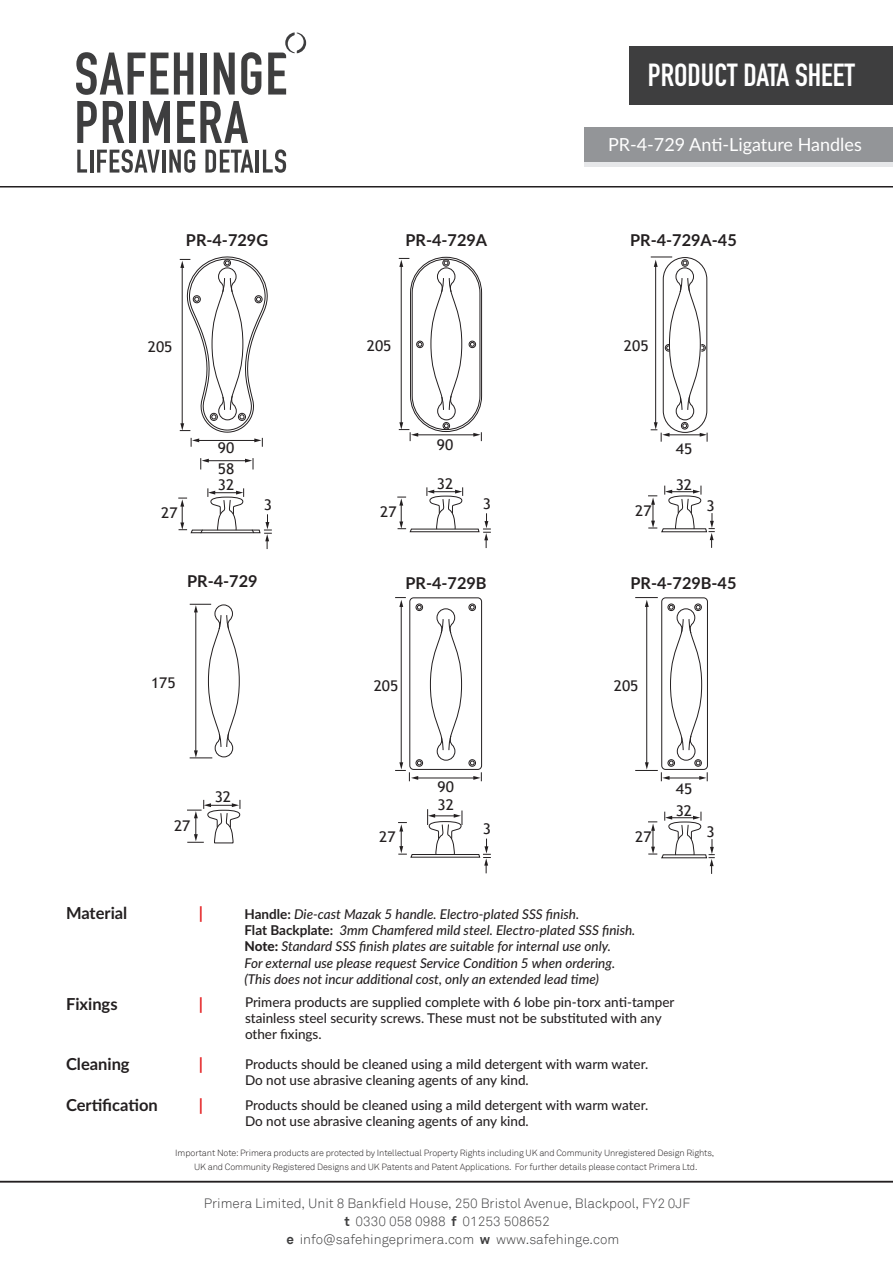
<style>
.page{position:relative;width:893px;height:1263px;background:#fff}
.page>*{position:absolute;margin:0;border:0;box-sizing:border-box;transform-origin:0 0}
.t1{font:31.5px "DIN Engschrift Std";color:#fff}
.t2{font:18px "Lato";color:#fff}
.t3{font:700 16.5px "Lato";color:#231f20}
.t4{font:700 16.5px "Lato";color:#e42224}
.t5{font:700 16.2px "Lato";color:#231f20}
.t6{font:14.7px/17.9px "Trebuchet MS";color:#231f20;scale:1.06 1}
.t7{font:500 13.5px/16.2px "Lato";color:#231f20}
.t8{font:italic 500 13.5px/16.2px "Lato";color:#231f20}
.t9{font:300 13.5px "Akkurat";color:#3e3e3f}
.t10{font:300 9px/13.5px "Akkurat";letter-spacing:-.01em;color:#231f20;text-align:center}
.s1{font-weight:700;font-style:normal}
.s2{font-weight:800;font-style:normal}
.s3{font-weight:700}
</style>
<div class="page">
<hr style="left:0;top:186px;width:893px;height:1px;background:#231f20">
<hr style="left:0;top:1181px;width:893px;height:1px;background:#231f20">
<div style="left:629px;top:47px;width:264px;height:58px;background:#3e3e3f"></div>
<svg style="left:77px;top:101px;width:20px;height:42px"></svg>
<svg style="left:103px;top:101px;width:21px;height:42px"></svg>
<div style="left:130px;top:101px;width:6px;height:42px;background:#3e3e3f"></div>
<svg style="left:143px;top:101px;width:27px;height:42px"></svg>
<svg style="left:177px;top:101px;width:71px;height:42px"></svg>
<svg style="left:268px;top:32px;width:38px;height:63px"></svg>
<svg style="left:76px;top:52px;width:69px;height:43px"></svg>
<svg style="left:151px;top:53px;width:17px;height:42px"></svg>
<svg style="left:174px;top:53px;width:19px;height:42px"></svg>
<div style="left:201px;top:53px;width:6px;height:42px;background:#3e3e3f"></div>
<svg style="left:214px;top:53px;width:21px;height:42px"></svg>
<svg style="left:241px;top:52px;width:20px;height:43px"></svg>
<svg style="left:77px;top:150px;width:10px;height:23px"></svg>
<hr style="left:90px;top:150px;width:3px;height:23px;background:#3e3e3f">
<svg style="left:97px;top:149px;width:63px;height:24px"></svg>
<hr style="left:162px;top:150px;width:4px;height:23px;background:#3e3e3f">
<svg style="left:169px;top:149px;width:26px;height:24px"></svg>
<svg style="left:205px;top:150px;width:48px;height:23px"></svg>
<hr style="left:256px;top:150px;width:3px;height:23px;background:#3e3e3f">
<svg style="left:263px;top:149px;width:23px;height:24px"></svg>
<div style="left:410px;top:598px;width:72px;height:172px;border:1px solid #231f20;border-radius:4px"></div>
<div style="left:416px;top:759px;width:7px;height:7px;border:1px solid #231f20;border-radius:50%"></div>
<div style="left:469px;top:759px;width:7px;height:7px;border:1px solid #231f20;border-radius:50%"></div>
<svg style="left:470px;top:761px;width:4px;height:4px"></svg>
<div style="left:416px;top:604px;width:7px;height:7px;border:1px solid #231f20;border-radius:50%"></div>
<svg style="left:417px;top:605px;width:4px;height:4px"></svg>
<div style="left:469px;top:604px;width:7px;height:7px;border:1px solid #231f20;border-radius:50%"></div>
<svg style="left:470px;top:605px;width:4px;height:4px"></svg>
<svg style="left:430px;top:608px;width:32px;height:152px"></svg>
<div style="left:416px;top:341px;width:7px;height:7px;border:1px solid #231f20;border-radius:50%"></div>
<svg style="left:418px;top:342px;width:4px;height:4px"></svg>
<div style="left:469px;top:341px;width:7px;height:7px;border:1px solid #231f20;border-radius:50%"></div>
<svg style="left:470px;top:342px;width:4px;height:4px"></svg>
<svg style="left:431px;top:261px;width:31px;height:167px"></svg>
<div style="left:410px;top:257px;width:72px;height:175px;border:1px solid #231f20;border-radius:36px"></div>
<div style="left:412px;top:259px;width:68px;height:171px;border:1px solid #231f20;border-radius:34px"></div>
<svg style="left:190px;top:604px;width:50px;height:155px"></svg>
<hr style="left:401px;top:266px;width:1px;height:158px;background:#231f20">
<svg style="left:399px;top:258px;width:10px;height:9px"></svg>
<svg style="left:187px;top:800px;width:54px;height:43px"></svg>
<hr style="left:417px;top:435px;width:58px;height:1px;background:#231f20">
<svg style="left:399px;top:422px;width:19px;height:19px"></svg>
<svg style="left:473px;top:432px;width:9px;height:9px"></svg>
<svg style="left:651px;top:257px;width:57px;height:185px"></svg>
<svg style="left:397px;top:487px;width:94px;height:61px"></svg>
<hr style="left:198px;top:440px;width:58px;height:1px;background:#231f20">
<svg style="left:191px;top:438px;width:8px;height:9px"></svg>
<svg style="left:254px;top:438px;width:9px;height:9px"></svg>
<hr style="left:208px;top:460px;width:38px;height:1px;background:#231f20">
<svg style="left:200px;top:458px;width:9px;height:11px"></svg>
<svg style="left:245px;top:458px;width:9px;height:11px"></svg>
<svg style="left:648px;top:486px;width:67px;height:62px"></svg>
<svg style="left:648px;top:812px;width:67px;height:62px"></svg>
<hr style="left:401px;top:606px;width:1px;height:158px;background:#231f20">
<svg style="left:395px;top:597px;width:11px;height:10px"></svg>
<hr style="left:417px;top:778px;width:58px;height:1px;background:#231f20">
<svg style="left:395px;top:761px;width:26px;height:20px"></svg>
<svg style="left:473px;top:772px;width:9px;height:9px"></svg>
<svg style="left:635px;top:597px;width:73px;height:184px"></svg>
<svg style="left:398px;top:809px;width:93px;height:64px"></svg>
<svg style="left:180px;top:256px;width:87px;height:176px"></svg>
<svg style="left:178px;top:488px;width:94px;height:61px"></svg>
<div style="left:585px;top:161px;width:308px;height:6px;background:#e6e7e9"></div>
<div style="left:585px;top:127px;width:308px;height:34px;background:#939598"></div>
<h1 class="t1" style="left:648px;top:56px;width:209px">PRODUCT DATA SHEET</h1>
<h2 class="t2" style="left:608px;top:132px;width:255px">PR-4-729 Anti-Ligature Handles</h2>
<p class="t5" style="left:186px;top:228px;width:84px">PR-4-729G</p>
<p class="t5" style="left:405px;top:228px;width:83px">PR-4-729A</p>
<p class="t5" style="left:630px;top:228px;width:108px">PR-4-729A-45</p>
<p class="t6" style="left:148px;top:337px;width:25px">205</p>
<p class="t6" style="left:367px;top:336px;width:25px">205</p>
<p class="t6" style="left:624px;top:336px;width:25px">205</p>
<p class="t6" style="left:218px;top:439px;width:17px">90</p>
<p class="t6" style="left:437px;top:436px;width:17px">90</p>
<p class="t6" style="left:676px;top:440px;width:17px">45</p>
<p class="t6" style="left:218px;top:459px;width:17px">58</p>
<p class="t6" style="left:218px;top:476px;width:17px">32</p>
<p class="t6" style="left:437px;top:475px;width:17px">32</p>
<p class="t6" style="left:676px;top:475px;width:17px">32</p>
<p class="t6" style="left:161px;top:503px;width:17px">27</p>
<p class="t6" style="left:264px;top:496px;width:9px">3</p>
<p class="t6" style="left:380px;top:502px;width:17px">27</p>
<p class="t6" style="left:483px;top:495px;width:9px">3</p>
<p class="t6" style="left:635px;top:502px;width:17px">27</p>
<p class="t6" style="left:706px;top:497px;width:9px">3</p>
<p class="t5" style="left:187px;top:569px;width:72px">PR-4-729</p>
<p class="t5" style="left:405px;top:572px;width:83px">PR-4-729B</p>
<p class="t5" style="left:630px;top:572px;width:108px">PR-4-729B-45</p>
<p class="t6" style="left:151px;top:673px;width:25px">175</p>
<p class="t6" style="left:374px;top:677px;width:25px">205</p>
<p class="t6" style="left:614px;top:677px;width:25px">205</p>
<p class="t6" style="left:215px;top:788px;width:17px">32</p>
<p class="t6" style="left:438px;top:778px;width:17px">90<br>32</p>
<p class="t6" style="left:676px;top:780px;width:17px">45</p>
<p class="t6" style="left:676px;top:801px;width:17px">32</p>
<p class="t6" style="left:174px;top:816px;width:17px">27</p>
<p class="t6" style="left:379px;top:828px;width:17px">27</p>
<p class="t6" style="left:483px;top:820px;width:9px">3</p>
<p class="t6" style="left:635px;top:828px;width:17px">27</p>
<p class="t6" style="left:706px;top:823px;width:9px">3</p>
<p class="t3" style="left:66px;top:901px;width:63px">Material</p>
<p class="t4" style="left:199px;top:901px;width:6px">|</p>
<p class="t8" style="left:244px;top:905px;width:392px"><span class="s1">Handle:</span> Die-cast Mazak 5 handle. Electro-plated SSS finish.<br><span class="s1">Flat Backplate:</span> 3mm Chamfered mild steel. Electro-plated SSS finish.<br><span class="s2">Note:</span> Standard SSS finish plates are suitable for internal use only.<br>For external use please request Service Condition 5 when ordering. (This does not incur additional cost, only an extended lead time)</p>
<p class="t3" style="left:66px;top:991px;width:53px">Fixings</p>
<p class="t4" style="left:199px;top:991px;width:6px">|</p>
<p class="t7" style="left:245px;top:993px;width:431px">Primera products are supplied complete with 6 lobe pin-torx anti-tamper stainless steel security screws. These must not be substituted with any other fixings.</p>
<p class="t7" style="left:245px;top:1055px;width:405px">Products should be cleaned using a mild detergent with warm water.<br>Do not use abrasive cleaning agents of any kind.</p>
<p class="t3" style="left:66px;top:1093px;width:93px">Certification</p>
<p class="t4" style="left:199px;top:1093px;width:6px">|</p>
<p class="t7" style="left:245px;top:1096px;width:405px">Products should be cleaned using a mild detergent with warm water.<br>Do not use abrasive cleaning agents of any kind.</p>
<p class="t3" style="left:66px;top:1051px;width:65px">Cleaning</p>
<p class="t4" style="left:199px;top:1051px;width:6px">|</p>
<p class="t10" style="left:175px;top:1146px;width:541px">Important Note: Primera products are protected by Intellectual Property Rights including UK and Community Unregistered Design Rights,<br>UK and Community Registered Designs and UK Patents and Patent Applications. For further details please contact Primera Ltd.</p>
<p class="t9" style="left:204px;top:1195px;width:488px">Primera Limited, Unit 8 Bankfield House, 250 Bristol Avenue, Blackpool, FY2 0JF</p>
<p class="t9" style="left:344px;top:1213px;width:207px"><span class="s3">t</span> 0330 058 0988 <span class="s3">f</span> 01253 508652</p>
<p class="t9" style="left:286px;top:1231px;width:334px"><span class="s3">e</span> info@safehingeprimera.com <span class="s3">w</span> www.safehinge.com</p>
</div>
